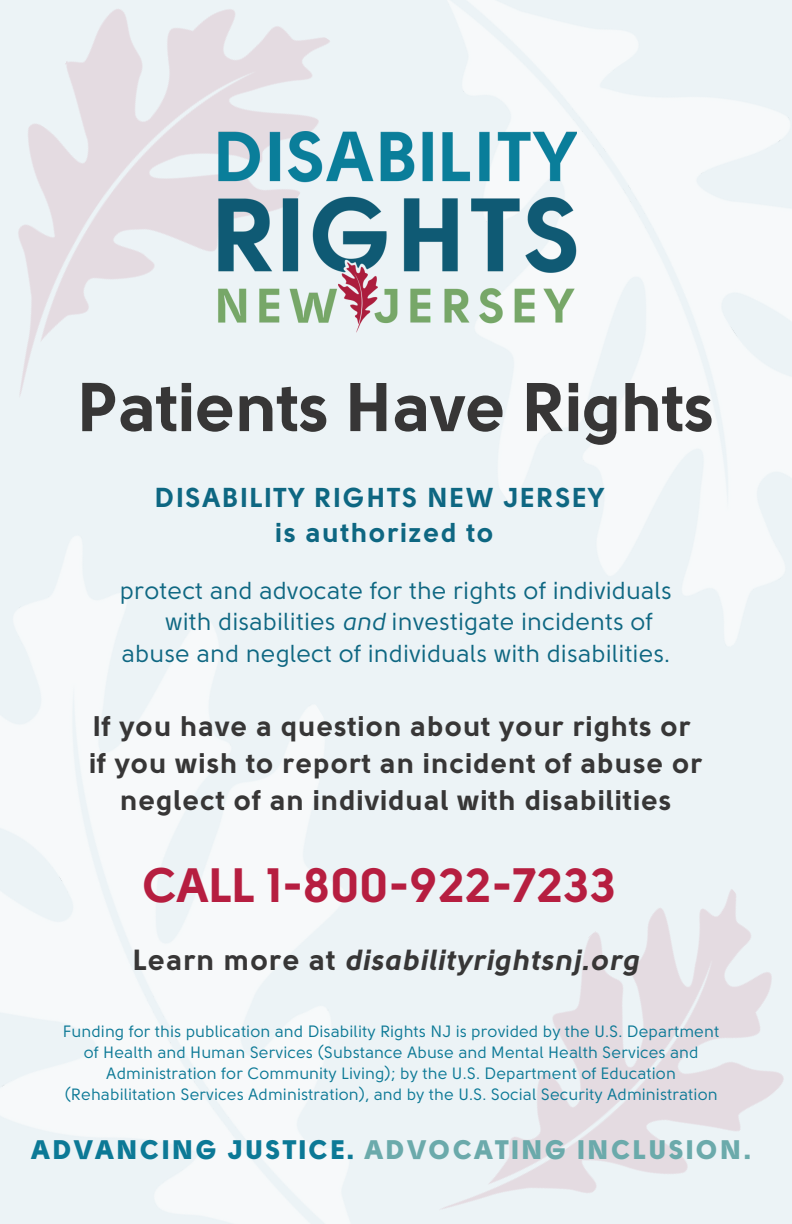
<style>
.page{position:relative;width:792px;height:1224px;background:#ecf3f6}
.page>*{position:absolute;margin:0;border:0;box-sizing:border-box;transform-origin:0 0}
.t1{font:700 68.7px "Solomon Sans";color:#373636}
.t2{font:700 48.2px "Solomon Sans";color:#b61e40}
.t3{font:italic 700 29.1px "Solomon Sans";letter-spacing:.04em;color:#373636}
.t4{font:700 28.4px/36.9px "Solomon Sans";letter-spacing:.04em;color:#373636;text-align:center}
.t5{font:700 27.3px "Solomon Sans";letter-spacing:.065em;color:#0e6782}
.t6{font:900 26.8px "Solomon Sans";letter-spacing:.095em;color:#6baaab}
.t7{font:24.5px/31.4px "Solomon Sans";color:#0e6782}
.t8{font:16.4px/21.1px "Solomon Sans";color:#0c7996;text-align:center}
.s1{font-style:italic}
.s2{font-style:normal}
.s3{color:#0c7996}
</style>
<div class="page">
<img style="left:448px;top:0;width:344px;height:643px">
<img style="left:0;top:475px;width:632px;height:749px">
<img style="left:367px;top:846px;width:417px;height:378px">
<img style="left:18px;top:9px;width:312px;height:386px">
<img style="left:216px;top:131px;width:360px;height:209px">
<p class="t1" style="left:78px;top:376px;width:638px">Patients Have Rights</p>
<p class="t5" style="left:155px;top:485px;width:451px">DISABILITY RIGHTS NEW JERSEY</p>
<p class="t5" style="left:276px;top:520px;width:220px">is authorized to</p>
<p class="t7" style="left:120px;top:576px;width:554px">protect and advocate for the rights of individuals</p>
<p class="t7" style="left:122px;top:607px;width:550px;text-indent:43px">with disabilities <span class="s1">and</span> investigate incidents of abuse and neglect of individuals with disabilities.</p>
<p class="t4" style="left:93px;top:709px;width:599px">If you have a question about your rights or</p>
<p class="t4" style="left:89px;top:746px;width:615px">if you wish to report an incident of abuse or neglect of an individual with disabilities</p>
<p class="t2" style="left:143px;top:863px;width:475px">CALL 1-800-922-7233</p>
<p class="t3" style="left:133px;top:947px;width:508px"><span class="s2">Learn more at</span> disabilityrightsnj.org</p>
<p class="t8" style="left:63px;top:1021px;width:658px">Funding for this publication and Disability Rights NJ is provided by the U.S. Department of Health and Human Services (Substance Abuse and Mental Health Services and Administration for Community Living); by the U.S. Department of Education (Rehabilitation Services Administration), and by the U.S. Social Security Administration</p>
<p class="t6" style="left:32px;top:1138px;width:721px"><span class="s3">ADVANCING JUSTICE.</span> ADVOCATING INCLUSION.</p>
</div>
